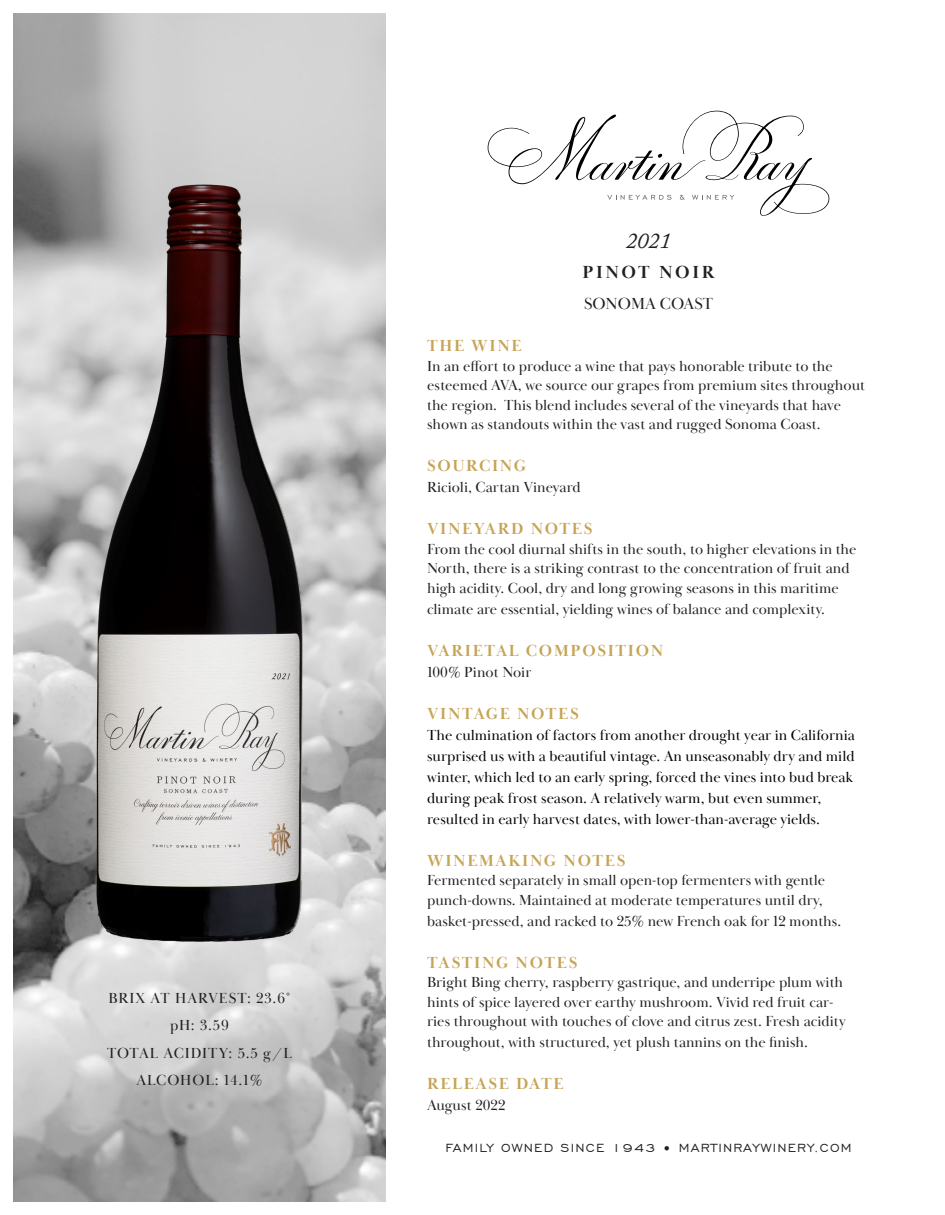
<style>
.page{position:relative;width:945px;height:1215px;background:#fff}
.page>*{position:absolute;margin:0;border:0;box-sizing:border-box;transform-origin:0 0}
.t1{font:italic 22.5px "Adobe Caslon Pro";color:#231f20}
.t2{font:700 18px "Baskerville Display PT";letter-spacing:.14em;color:#231f20}
.t3{font:700 16.5px "Baskerville Display PT";letter-spacing:.1em;color:#c6a456}
.t4{font:16.5px "Baskerville Display PT";color:#231f20}
.Body{font:15px/19.5px "Baskerville Display PT";color:#231f20}
.Type_Blocks{font:15px/21px "Baskerville Display PT";color:#000}
.Body-2{font:15px "Baskerville Display PT";letter-spacing:.06em;color:#231f20}
.t5{font:15px "Engravers Gothic BT";letter-spacing:.08em;color:#231f20}
</style>
<div class="page">
<img style="left:14px;top:14px;width:372px;height:1188px">
<svg style="left:488px;top:111px;width:341px;height:105px"></svg>
<img style="left:84px;top:173px;width:231px;height:783px">
<p class="Body-2" style="left:108px;top:989px;width:184px">BRIX AT HARVEST: 23.6˚</p>
<p class="Body" style="left:170px;top:1016px;width:60px">pH: 3.59</p>
<p class="Body-2" style="left:107px;top:1044px;width:186px">TOTAL ACIDITY: 5.5 g/L</p>
<p class="Body-2" style="left:137px;top:1072px;width:127px">ALCOHOL: 14.1%</p>
<p class="t1" style="left:626px;top:227px;width:46px">2021</p>
<p class="t2" style="left:583px;top:261px;width:134px">PINOT NOIR</p>
<p class="t4" style="left:584px;top:294px;width:131px">SONOMA COAST</p>
<p class="t3" style="left:427px;top:336px;width:96px">THE WINE</p>
<p class="Body" style="left:427px;top:356px;width:407px">In an effort to produce a wine that pays honorable tribute to the</p>
<p class="Body" style="left:427px;top:376px;width:440px">esteemed AVA, we source our grapes from premium sites throughout the region. This blend includes several of the vineyards that have shown as standouts within the vast and rugged Sonoma Coast.</p>
<p class="t3" style="left:427px;top:456px;width:101px">SOURCING</p>
<p class="Body" style="left:427px;top:478px;width:155px">Ricioli, Cartan Vineyard</p>
<p class="t3" style="left:427px;top:519px;width:167px">VINEYARD NOTES</p>
<p class="Body" style="left:427px;top:539px;width:431px">From the cool diurnal shifts in the south, to higher elevations in the<br>North, there is a striking contrast to the concentration of fruit and high acidity. Cool, dry and long growing seasons in this maritime</p>
<p class="Body" style="left:427px;top:599px;width:399px">climate are essential, yielding wines of balance and complexity.</p>
<p class="t3" style="left:427px;top:640px;width:238px">VARIETAL COMPOSITION</p>
<p class="Body" style="left:427px;top:662px;width:106px">100% Pinot Noir</p>
<p class="t3" style="left:427px;top:703px;width:153px">VINTAGE NOTES</p>
<p class="Type_Blocks" style="left:427px;top:725px;width:429px">The culmination of factors from another drought year in California surprised us with a beautiful vintage. An unseasonably dry and mild winter, which led to an early spring, forced the vines into bud break during peak frost season. A relatively warm, but even summer, resulted in early harvest dates, with lower-than-average yields.</p>
<p class="t3" style="left:427px;top:850px;width:200px">WINEMAKING NOTES</p>
<p class="Body" style="left:427px;top:871px;width:400px">Fermented separately in small open-top fermenters with gentle punch-downs. Maintained at moderate temperatures until dry,</p>
<p class="Body" style="left:427px;top:911px;width:416px">basket-pressed, and racked to 25% new French oak for 12 months.</p>
<p class="t3" style="left:427px;top:952px;width:152px">TASTING NOTES</p>
<p class="Body" style="left:427px;top:973px;width:420px">Bright Bing cherry, raspberry gastrique, and underripe plum with hints of spice layered over earthy mushroom. Vivid red fruit car&shy;ries throughout with touches of clove and citrus zest. Fresh acidity</p>
<p class="Body" style="left:427px;top:1033px;width:382px">throughout, with structured, yet plush tannins on the finish.</p>
<p class="t3" style="left:427px;top:1074px;width:138px">RELEASE DATE</p>
<p class="Body" style="left:427px;top:1096px;width:80px">August 2022</p>
<p class="t5" style="left:445px;top:1140px;width:408px">FAMILY OWNED SINCE 1943 • MARTINRAYWINERY.COM</p>
</div>
